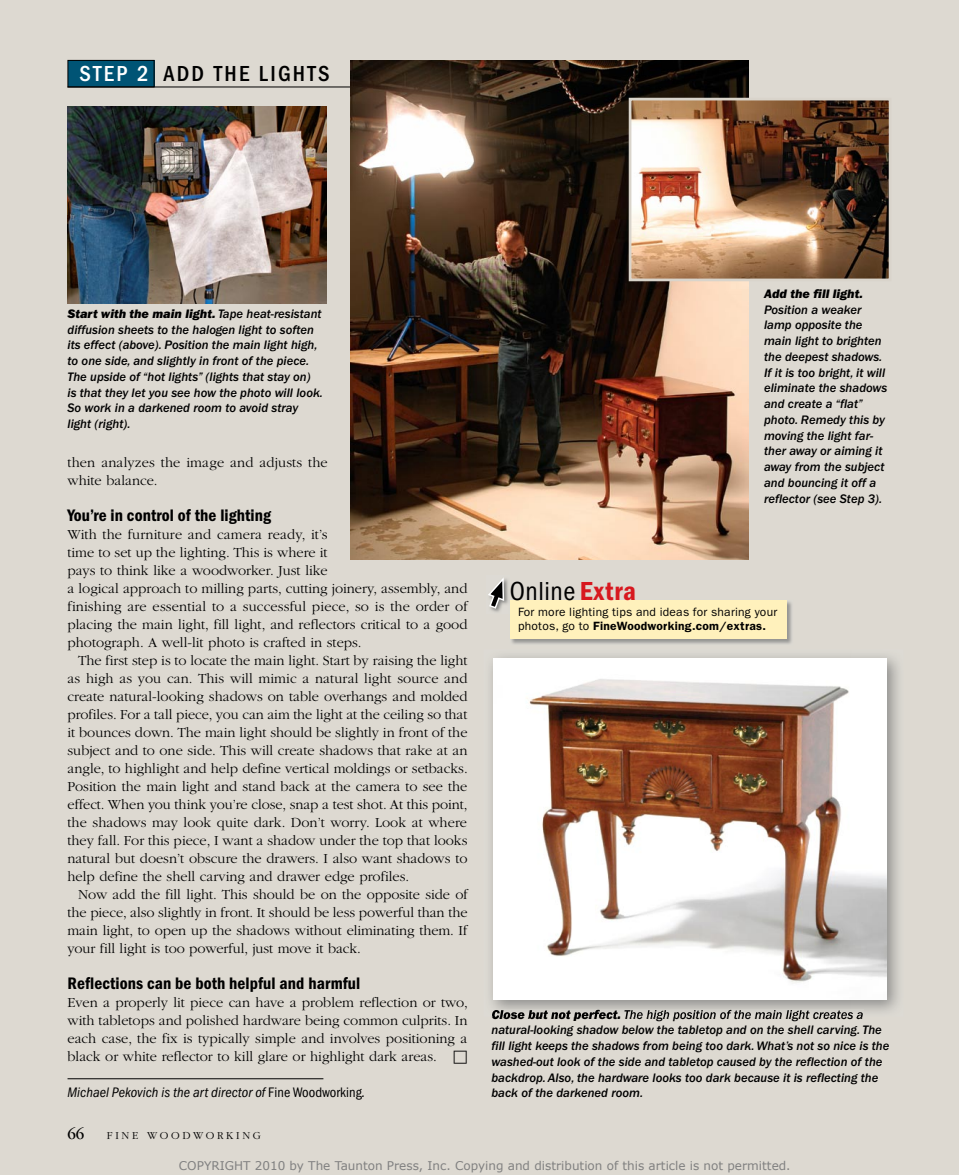
<style>
.page{position:relative;width:959px;height:1175px;background:#fff}
.page>*{position:absolute;margin:0;border:0;box-sizing:border-box;transform-origin:0 0}
.t1{font:condensed 27px "ITC Franklin Gothic Std";letter-spacing:.02em;color:#000}
.t2{font:500 condensed 22.5px "ITC Franklin Gothic Std";letter-spacing:.1em;color:#000}
.t3{font:17.25px "ITC Franklin Gothic Std Dm Cd";letter-spacing:.005em;color:#000}
.t4{font:16.05px "ITC Garamond Std";color:#000}
.t5{font:300 14.4px/18px "ITC Garamond Std";color:#000;text-align:justify}
.t6{font:italic condensed 14.25px "ITC Franklin Gothic Std";letter-spacing:.005em;color:#000}
.t7{font:12.75px/15.8px "ITC Franklin Gothic Std Med It";color:#000}
.t8{font:12.75px "ITC Franklin Gothic Std Hvy It";color:#000}
.t9{font:12px "Verdana";color:#808080}
.t10{font:12px/13.5px "ITC Franklin Gothic Std";letter-spacing:.02em;color:#000}
.t11{font:300 11.1px "ITC Garamond Std";letter-spacing:.24em;color:#000}
.s1{color:#fff}
.s2{font-family:"ITC Franklin Gothic Std Med It"}
.s3{font-style:normal}
.s4{font-family:"ITC Franklin Gothic Std Dm Cd";font-stretch:normal;color:#d7181f}
.s5{font-weight:600}
.s6{font-family:"ITC Franklin Gothic Std Hvy It"}
</style>
<div class="page">
<div style="left:0;top:0;width:958px;height:1174px;background:#ddd9d1"></div>
<hr style="left:68px;top:1078px;width:255px;height:1px;background:#000">
<img style="left:68px;top:107px;width:258px;height:196px">
<div style="left:68px;top:60px;width:86px;height:27px;background:#005475"></div>
<div style="left:68px;top:60px;width:86px;height:27px;border:1px solid #000"></div>
<hr style="left:68px;top:87px;width:482px;height:1px;background:#000">
<img style="left:350px;top:60px;width:398px;height:499px">
<img style="left:632px;top:102px;width:255px;height:175px">
<div style="left:628px;top:98px;width:263px;height:183px;border:3px solid #d9d4cb"></div>
<img style="left:490px;top:655px;width:409px;height:357px">
<img style="left:492px;top:1009px;width:129px;height:7px">
<img style="left:621px;top:1009px;width:242px;height:7px">
<img style="left:493px;top:658px;width:393px;height:341px">
<img style="left:511px;top:600px;width:281px;height:44px">
<div style="left:510px;top:600px;width:276px;height:39px;background:#fff1bc"></div>
<img style="left:491px;top:579px;width:18px;height:33px">
<svg style="left:488px;top:578px;width:17px;height:31px"></svg>
<h2 class="t2" style="left:79px;top:61px;width:252px"><span class="s1">STEP 2</span> ADD THE LIGHTS</h2>
<p class="t8" style="left:68px;top:306px;width:255px">Start with the main light. <span class="s2">Tape heat-resistant</span></p>
<p class="t7" style="left:68px;top:322px;width:257px">diffusion sheets to the halogen light to soften its effect (above). Position the main light high, to one side, and slightly in front of the piece.<br>The upside of “hot lights” (lights that stay on)<br>is that they let you see how the photo will look.<br>So work in a darkened room to avoid stray light (right).</p>
<p class="t5" style="left:68px;top:453px;width:262px">then analyzes the image and adjusts the white balance.</p>
<p class="t3" style="left:68px;top:505px;width:205px">You’re in control of the lighting</p>
<p class="t5" style="left:68px;top:525px;width:402px;text-align:left">With the furniture and camera ready, it’s<br>time to set up the lighting. This is where it<br>pays to think like a woodworker. Just like<br>a logical approach to milling parts, cutting joinery, assembly, and finishing are essential to a successful piece, so is the order of placing the main light, fill light, and reflectors critical to a good photograph. A well-lit photo is crafted in steps.</p>
<p class="t5" style="left:68px;top:651px;width:402px;text-indent:10px">The first step is to locate the main light. Start by raising the light as high as you can. This will mimic a natural light source and create natural-looking shadows on table overhangs and molded profiles. For a tall piece, you can aim the light at the ceiling so that it bounces down. The main light should be slightly in front of the subject and to one side. This will create shadows that rake at an angle, to highlight and help define vertical moldings or setbacks.<br>Position the main light and stand back at the camera to see the effect. When you think you’re close, snap a test shot. At this point, the shadows may look quite dark. Don’t worry. Look at where they fall. For this piece, I want a shadow under the top that looks natural but doesn’t obscure the drawers. I also want shadows to help define the shell carving and drawer edge profiles.</p>
<p class="t5" style="left:68px;top:885px;width:402px;text-indent:10px">Now add the fill light. This should be on the opposite side of the piece, also slightly in front. It should be less powerful than the main light, to open up the shadows without eliminating them. If your fill light is too powerful, just move it back.</p>
<p class="t3" style="left:68px;top:973px;width:294px">Reflections can be both helpful and harmful</p>
<p class="t5" style="left:68px;top:993px;width:402px">Even a properly lit piece can have a problem reflection or two, with tabletops and polished hardware being common culprits. In each case, the fix is typically simple and involves positioning a black or white reflector to kill glare or highlight dark areas. •</p>
<p class="t6" style="left:68px;top:1084px;width:299px">Michael Pekovich is the art director of <span class="s3">Fine Woodworking</span>.</p>
<h1 class="t1" style="left:510px;top:576px;width:128px">Online <span class="s4">Extra</span></h1>
<p class="t8" style="left:764px;top:286px;width:100px">Add the fill light.</p>
<p class="t7" style="left:764px;top:302px;width:125px">Position a weaker lamp opposite the main light to brighten the deepest shadows.<br>If it is too bright, it will eliminate the shadows and create a “flat” photo. Remedy this by moving the light far&shy;ther away or aiming it away from the subject and bouncing it off a reflector (see Step 3).</p>
<p class="t10" style="left:518px;top:605px;width:260px">For more lighting tips and ideas for sharing your photos, go to <span class="s5">FineWoodworking.com/extras.</span></p>
<p class="t7" style="left:491px;top:1006px;width:399px"><span class="s6">Close but not perfect.</span> The high position of the main light creates a natural-looking shadow below the tabletop and on the shell carving. The fill light keeps the shadows from being too dark. What’s not so nice is the washed-out look of the side and tabletop caused by the reflection of the backdrop. Also, the hardware looks too dark because it is reflecting the back of the darkened room.</p>
<p class="t4" style="left:68px;top:1124px;width:18px">66</p>
<p class="t11" style="left:107px;top:1129px;width:155px">FINE WOODWORKING</p>
<p class="t9" style="left:179px;top:1158px;width:613px">COPYRIGHT 2010 by The Taunton Press, Inc. Copying and distribution of this article is not permitted.</p>
</div>
